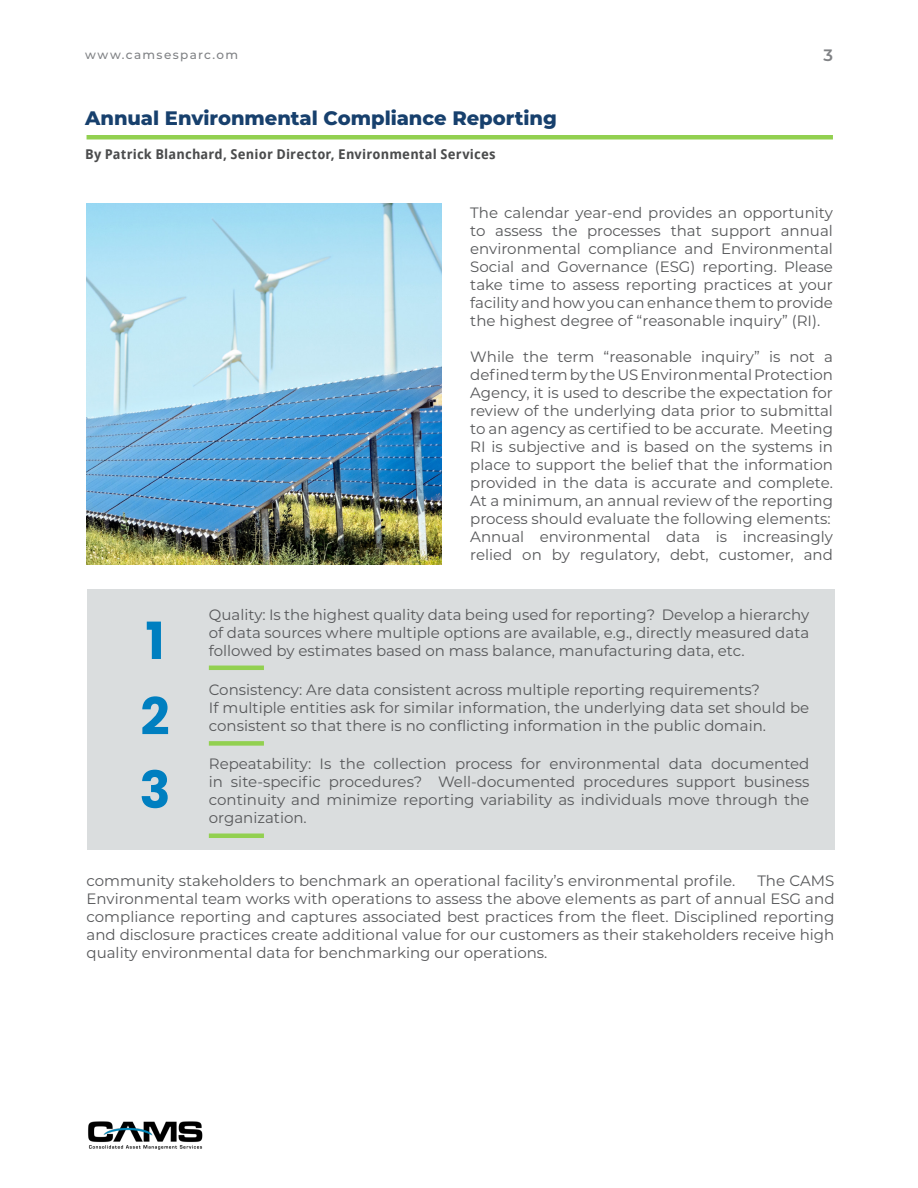
<style>
.page{position:relative;width:918px;height:1188px;background:#fff}
.page>*{position:absolute;margin:0;border:0;box-sizing:border-box;transform-origin:0 0}
.t1{font:700 51.15px "Poppins";color:#007fc0}
.Title_01{font:800 19.5px "Montserrat";color:#17406d}
.MP_Number_02{font:600 16.5px "Montserrat";color:#808285}
.t2{font:15px/18px "Montserrat";color:#57585a;text-align:justify}
.Title_01-2{font:700 13.5px "Droid Sans";letter-spacing:.01em;color:#4b4c4d}
.t3{font:500 12px "Montserrat";letter-spacing:.115em;color:#808285}
</style>
<div class="page">
<img style="left:88px;top:1121px;width:115px;height:29px">
<img style="left:87px;top:204px;width:354px;height:361px">
<div style="left:87px;top:135px;width:746px;height:5px;background:#92d050"></div>
<div style="left:87px;top:589px;width:747px;height:261px;background:#daddde"></div>
<hr style="left:209px;top:666px;width:55px;height:4px;background:#92d050">
<div style="left:209px;top:741px;width:55px;height:5px;background:#92d050"></div>
<hr style="left:209px;top:834px;width:55px;height:4px;background:#92d050">
<p class="t3" style="left:85px;top:46px;width:155px">www.camsesparc.om</p>
<p class="MP_Number_02" style="left:823px;top:44px;width:11px">3</p>
<p class="Title_01" style="left:85px;top:104px;width:473px">Annual Environmental Compliance Reporting</p>
<p class="Title_01-2" style="left:85px;top:145px;width:412px">By Patrick Blanchard, Senior Director, Environmental Services</p>
<p class="t1" style="left:145px;top:611px;width:21px">1</p>
<p class="t1" style="left:140px;top:687px;width:31px">2</p>
<p class="t1" style="left:140px;top:760px;width:32px">3</p>
<p class="t2" style="left:470px;top:203px;width:364px">The calendar year-end provides an opportunity to assess the processes that support annual environmental compliance and Environmental Social and Governance (ESG) reporting. Please take time to assess reporting practices at your facility and how you can enhance them to provide the highest degree of “reasonable inquiry” (RI).</p>
<p class="t2" style="left:470px;top:347px;width:364px">While the term “reasonable inquiry” is not a defined term by the US Environmental Protection Agency, it is used to describe the expectation for review of the underlying data prior to submittal to an agency as certified to be accurate. Meeting RI is subjective and is based on the systems in place to support the belief that the information provided in the data is accurate and complete.<br>At a minimum, an annual review of the reporting process should evaluate the following elements:</p>
<p class="t2" style="left:470px;top:527px;width:364px">Annual environmental data is increasingly relied on by regulatory, debt, customer, and</p>
<p class="t2" style="left:209px;top:605px;width:602px">Quality: Is the highest quality data being used for reporting? Develop a hierarchy of data sources where multiple options are available, e.g., directly measured data</p>
<p class="t2" style="left:209px;top:641px;width:537px">followed by estimates based on mass balance, manufacturing data, etc.</p>
<p class="t2" style="left:209px;top:680px;width:553px">Consistency: Are data consistent across multiple reporting requirements?</p>
<p class="t2" style="left:209px;top:698px;width:602px">If multiple entities ask for similar information, the underlying data set should be consistent so that there is no conflicting information in the public domain.</p>
<p class="t2" style="left:209px;top:754px;width:602px">Repeatability: Is the collection process for environmental data documented in site-specific procedures? Well-documented procedures support business continuity and minimize reporting variability as individuals move through the organization.</p>
<p class="t2" style="left:87px;top:872px;width:650px">community stakeholders to benchmark an operational facility’s environmental profile.</p>
<p class="t2" style="left:87px;top:872px;width:749px;text-indent:671px">The CAMS Environmental team works with operations to assess the above elements as part of annual ESG and compliance reporting and captures associated best practices from the fleet. Disciplined reporting and disclosure practices create additional value for our customers as their stakeholders receive high quality environmental data for benchmarking our operations.</p>
</div>
